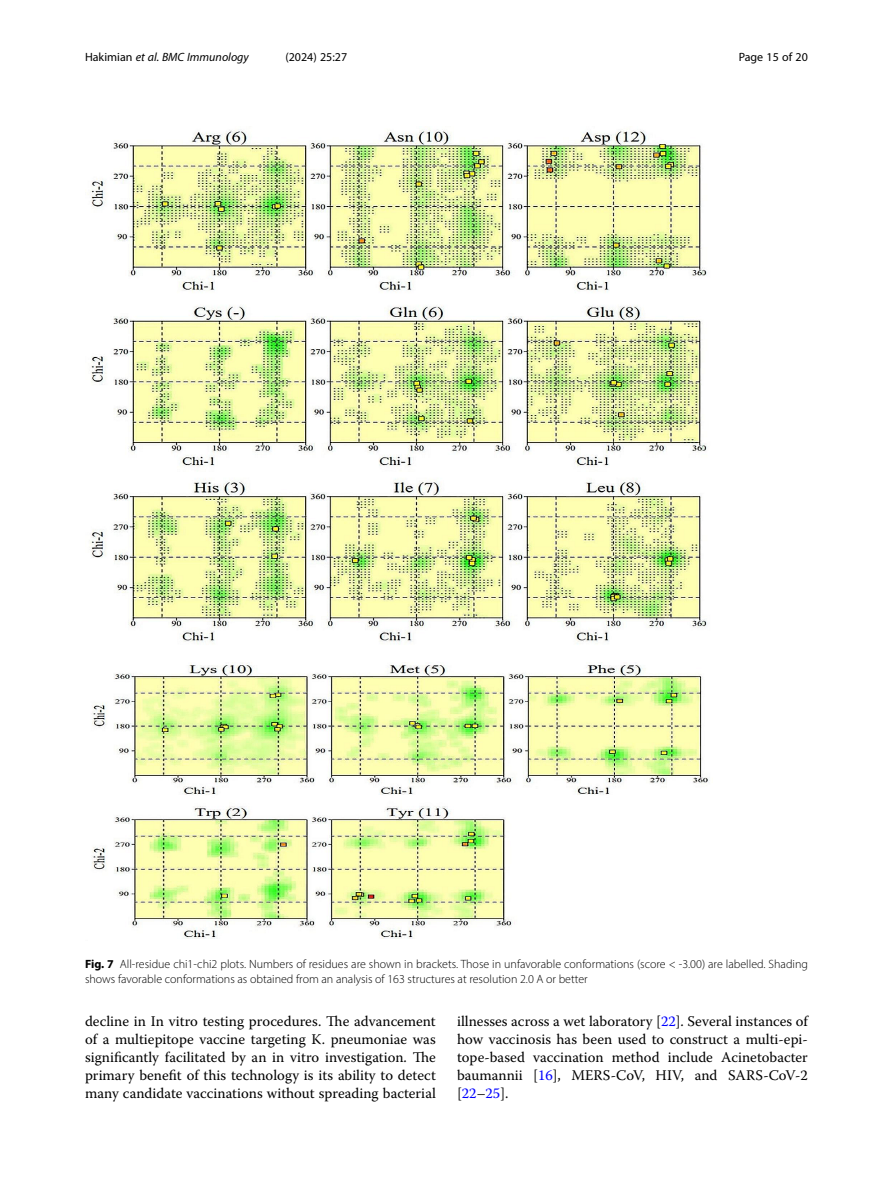
<style>
.page{position:relative;width:893px;height:1191px;background:#fff}
.page>*{position:absolute;margin:0;border:0;box-sizing:border-box;transform-origin:0 0}
.Body_Text_Indent{font:14.7px/18px "Warnock Pro";color:#000;text-align:justify}
.Figure_Caption{font:300 12px/15px "Myriad Pro";color:#000}
.t1{font:italic 12px "Myriad Pro";color:#000}
.t2{font:12px "Myriad Pro";color:#000}
.s1{font-style:normal}
.s2{font-weight:700}
.s3{color:#00f}
</style>
<div class="page">
<img style="left:88px;top:129px;width:621px;height:810px">
<p class="t1" style="left:85px;top:50px;width:165px"><span class="s1">Hakimian</span> et al. BMC Immunology</p>
<p class="t2" style="left:285px;top:50px;width:63px">(2024) 25:27</p>
<p class="t2" style="left:739px;top:50px;width:71px">Page 15 of 20</p>
<p class="Figure_Caption" style="left:85px;top:956px;width:724px"><span class="s2">Fig. 7</span> All-residue chi1-chi2 plots. Numbers of residues are shown in brackets. Those in unfavorable conformations (score &lt; -3.00) are labelled. Shading shows favorable conformations as obtained from an analysis of 163 structures at resolution 2.0 A or better</p>
<p class="Body_Text_Indent" style="left:85px;top:1012px;width:352px">decline in In vitro testing procedures. The advancement of a multiepitope vaccine targeting K. pneumoniae was significantly facilitated by an in vitro investigation. The primary benefit of this technology is its ability to detect many candidate vaccinations without spreading bacterial</p>
<p class="Body_Text_Indent" style="left:457px;top:1012px;width:352px">illnesses across a wet laboratory [<span class="s3">22</span>]. Several instances of how vaccinosis has been used to construct a multi-epi&shy;tope-based vaccination method include Acinetobacter baumannii [<span class="s3">16</span>], MERS-CoV, HIV, and SARS-CoV-2 [<span class="s3">22</span>–<span class="s3">25</span>].</p>
</div>
